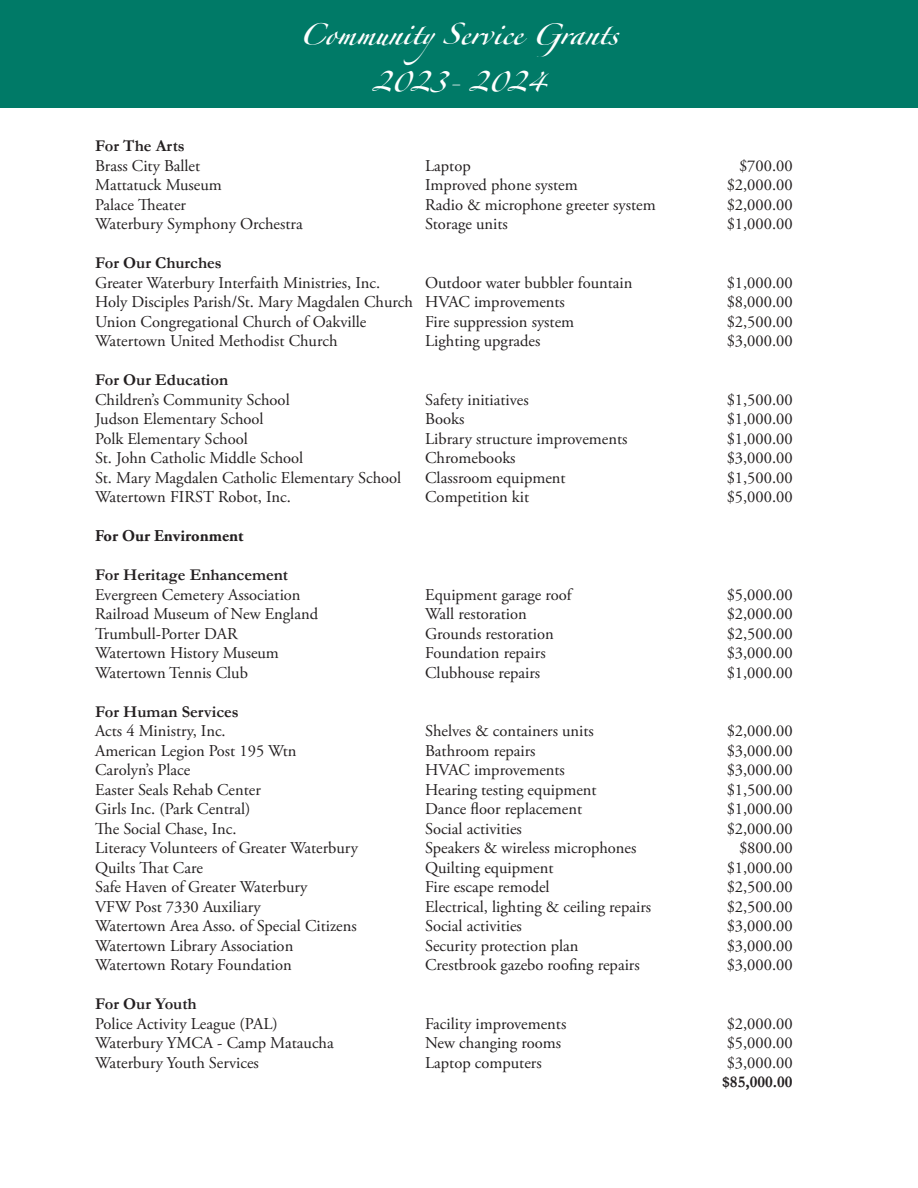
<style>
.page{position:relative;width:918px;height:1188px;background:#fff}
.page>*{position:absolute;margin:0;border:0;box-sizing:border-box;transform-origin:0 0}
.t1{font:48px "Zapfino Forte LT Pro";color:#fff}
.t2{font:45px "Zapfino Forte LT Pro";color:#fff}
.t3{font:16.5px "Adobe Garamond Pro";color:#231f20}
.t4{font:700 16.5px "Garamond";color:#231f20}
.t5{font:700 16.5px "Adobe Garamond Pro";color:#231f20}
</style>
<div class="page">
<div style="left:0;top:0;width:918px;height:108px;background:#007a67"></div>
<h1 class="t1" style="left:300px;top:-1px;width:320px">Community Service Grants</h1>
<h2 class="t2" style="left:372px;top:49px;width:175px">2023- 2024</h2>
<p class="t4" style="left:95px;top:135px;width:91px">For The Arts</p>
<p class="t3" style="left:95px;top:155px;width:107px">Brass City Ballet</p>
<p class="t3" style="left:425px;top:155px;width:47px">Laptop</p>
<p class="t3" style="left:739px;top:155px;width:55px">$700.00</p>
<p class="t3" style="left:95px;top:175px;width:128px">Mattatuck Museum</p>
<p class="t3" style="left:425px;top:175px;width:154px">Improved phone system</p>
<p class="t3" style="left:727px;top:175px;width:67px">$2,000.00</p>
<p class="t3" style="left:95px;top:194px;width:92px">Palace Theater</p>
<p class="t3" style="left:425px;top:194px;width:232px">Radio &amp; microphone greeter system</p>
<p class="t3" style="left:727px;top:194px;width:67px">$2,000.00</p>
<p class="t3" style="left:95px;top:214px;width:209px">Waterbury Symphony Orchestra</p>
<p class="t3" style="left:425px;top:214px;width:84px">Storage units</p>
<p class="t3" style="left:727px;top:214px;width:67px">$1,000.00</p>
<p class="t4" style="left:95px;top:252px;width:128px">For Our Churches</p>
<p class="t3" style="left:95px;top:272px;width:286px">Greater Waterbury Interfaith Ministries, Inc.</p>
<p class="t3" style="left:425px;top:272px;width:209px">Outdoor water bubbler fountain</p>
<p class="t3" style="left:727px;top:272px;width:67px">$1,000.00</p>
<p class="t3" style="left:95px;top:292px;width:471px">Holy Disciples Parish/St. Mary Magdalen Church HVAC improvements</p>
<p class="t3" style="left:727px;top:292px;width:67px">$8,000.00</p>
<p class="t3" style="left:95px;top:311px;width:273px">Union Congregational Church of Oakville</p>
<p class="t3" style="left:425px;top:311px;width:151px">Fire suppression system</p>
<p class="t3" style="left:727px;top:311px;width:67px">$2,500.00</p>
<p class="t3" style="left:95px;top:331px;width:244px">Watertown United Methodist Church</p>
<p class="t3" style="left:425px;top:331px;width:117px">Lighting upgrades</p>
<p class="t3" style="left:727px;top:331px;width:67px">$3,000.00</p>
<p class="t4" style="left:95px;top:369px;width:135px">For Our Education</p>
<p class="t3" style="left:95px;top:389px;width:196px">Children’s Community School</p>
<p class="t3" style="left:425px;top:389px;width:105px">Safety initiatives</p>
<p class="t3" style="left:727px;top:389px;width:67px">$1,500.00</p>
<p class="t3" style="left:95px;top:409px;width:170px">Judson Elementary School</p>
<p class="t3" style="left:425px;top:409px;width:41px">Books</p>
<p class="t3" style="left:727px;top:409px;width:67px">$1,000.00</p>
<p class="t3" style="left:95px;top:428px;width:154px">Polk Elementary School</p>
<p class="t3" style="left:425px;top:428px;width:204px">Library structure improvements</p>
<p class="t3" style="left:727px;top:428px;width:67px">$1,000.00</p>
<p class="t3" style="left:95px;top:448px;width:210px">St. John Catholic Middle School</p>
<p class="t3" style="left:425px;top:448px;width:92px">Chromebooks</p>
<p class="t3" style="left:727px;top:448px;width:67px">$3,000.00</p>
<p class="t3" style="left:95px;top:467px;width:308px">St. Mary Magdalen Catholic Elementary School</p>
<p class="t3" style="left:425px;top:467px;width:142px">Classroom equipment</p>
<p class="t3" style="left:727px;top:467px;width:67px">$1,500.00</p>
<p class="t3" style="left:95px;top:487px;width:197px">Watertown FIRST Robot, Inc.</p>
<p class="t3" style="left:425px;top:487px;width:106px">Competition kit</p>
<p class="t3" style="left:727px;top:487px;width:67px">$5,000.00</p>
<p class="t5" style="left:95px;top:526px;width:150px">For Our Environment</p>
<p class="t4" style="left:95px;top:564px;width:194px">For Heritage Enhancement</p>
<p class="t3" style="left:95px;top:585px;width:207px">Evergreen Cemetery Association</p>
<p class="t3" style="left:425px;top:585px;width:148px">Equipment garage roof</p>
<p class="t3" style="left:727px;top:585px;width:67px">$5,000.00</p>
<p class="t3" style="left:95px;top:604px;width:224px">Railroad Museum of New England</p>
<p class="t3" style="left:425px;top:604px;width:103px">Wall restoration</p>
<p class="t3" style="left:727px;top:604px;width:67px">$2,000.00</p>
<p class="t3" style="left:95px;top:624px;width:144px">Trumbull-Porter DAR</p>
<p class="t3" style="left:425px;top:624px;width:130px">Grounds restoration</p>
<p class="t3" style="left:727px;top:624px;width:67px">$2,500.00</p>
<p class="t3" style="left:95px;top:643px;width:185px">Watertown History Museum</p>
<p class="t3" style="left:425px;top:643px;width:122px">Foundation repairs</p>
<p class="t3" style="left:727px;top:643px;width:67px">$3,000.00</p>
<p class="t3" style="left:95px;top:663px;width:154px">Watertown Tennis Club</p>
<p class="t3" style="left:425px;top:663px;width:117px">Clubhouse repairs</p>
<p class="t3" style="left:727px;top:663px;width:67px">$1,000.00</p>
<p class="t4" style="left:95px;top:700px;width:145px">For Human Services</p>
<p class="t3" style="left:95px;top:721px;width:132px">Acts 4 Ministry, Inc.</p>
<p class="t3" style="left:425px;top:721px;width:170px">Shelves &amp; containers units</p>
<p class="t3" style="left:727px;top:721px;width:67px">$2,000.00</p>
<p class="t3" style="left:95px;top:741px;width:203px">American Legion Post 195 Wtn</p>
<p class="t3" style="left:425px;top:741px;width:112px">Bathroom repairs</p>
<p class="t3" style="left:727px;top:741px;width:67px">$3,000.00</p>
<p class="t3" style="left:95px;top:760px;width:97px">Carolyn’s Place</p>
<p class="t3" style="left:425px;top:760px;width:141px">HVAC improvements</p>
<p class="t3" style="left:727px;top:760px;width:67px">$3,000.00</p>
<p class="t3" style="left:95px;top:780px;width:167px">Easter Seals Rehab Center</p>
<p class="t3" style="left:425px;top:780px;width:173px">Hearing testing equipment</p>
<p class="t3" style="left:727px;top:780px;width:67px">$1,500.00</p>
<p class="t3" style="left:95px;top:799px;width:157px">Girls Inc. (Park Central)</p>
<p class="t3" style="left:425px;top:799px;width:158px">Dance floor replacement</p>
<p class="t3" style="left:727px;top:799px;width:67px">$1,000.00</p>
<p class="t3" style="left:95px;top:819px;width:143px">The Social Chase, Inc.</p>
<p class="t3" style="left:425px;top:819px;width:98px">Social activities</p>
<p class="t3" style="left:727px;top:819px;width:67px">$2,000.00</p>
<p class="t3" style="left:95px;top:838px;width:264px">Literacy Volunteers of Greater Waterbury</p>
<p class="t3" style="left:425px;top:838px;width:213px">Speakers &amp; wireless microphones</p>
<p class="t3" style="left:739px;top:838px;width:55px">$800.00</p>
<p class="t3" style="left:95px;top:858px;width:109px">Quilts That Care</p>
<p class="t3" style="left:425px;top:858px;width:130px">Quilting equipment</p>
<p class="t3" style="left:727px;top:858px;width:67px">$1,000.00</p>
<p class="t3" style="left:95px;top:877px;width:214px">Safe Haven of Greater Waterbury</p>
<p class="t3" style="left:425px;top:877px;width:126px">Fire escape remodel</p>
<p class="t3" style="left:727px;top:877px;width:67px">$2,500.00</p>
<p class="t3" style="left:95px;top:897px;width:167px">VFW Post 7330 Auxiliary</p>
<p class="t3" style="left:425px;top:897px;width:228px">Electrical, lighting &amp; ceiling repairs</p>
<p class="t3" style="left:727px;top:897px;width:67px">$2,500.00</p>
<p class="t3" style="left:95px;top:916px;width:263px">Watertown Area Asso. of Special Citizens</p>
<p class="t3" style="left:425px;top:916px;width:98px">Social activities</p>
<p class="t3" style="left:727px;top:916px;width:67px">$3,000.00</p>
<p class="t3" style="left:95px;top:936px;width:200px">Watertown Library Association</p>
<p class="t3" style="left:425px;top:936px;width:155px">Security protection plan</p>
<p class="t3" style="left:727px;top:936px;width:67px">$3,000.00</p>
<p class="t3" style="left:95px;top:955px;width:198px">Watertown Rotary Foundation</p>
<p class="t3" style="left:425px;top:955px;width:216px">Crestbrook gazebo roofing repairs</p>
<p class="t3" style="left:727px;top:955px;width:67px">$3,000.00</p>
<p class="t4" style="left:95px;top:993px;width:103px">For Our Youth</p>
<p class="t3" style="left:95px;top:1014px;width:184px">Police Activity League (PAL)</p>
<p class="t3" style="left:425px;top:1014px;width:143px">Facility improvements</p>
<p class="t3" style="left:727px;top:1014px;width:67px">$2,000.00</p>
<p class="t3" style="left:95px;top:1033px;width:240px">Waterbury YMCA - Camp Mataucha</p>
<p class="t3" style="left:425px;top:1033px;width:137px">New changing rooms</p>
<p class="t3" style="left:727px;top:1033px;width:67px">$5,000.00</p>
<p class="t3" style="left:95px;top:1053px;width:165px">Waterbury Youth Services</p>
<p class="t3" style="left:425px;top:1053px;width:118px">Laptop computers</p>
<p class="t3" style="left:727px;top:1053px;width:67px">$3,000.00</p>
<p class="t4" style="left:722px;top:1071px;width:72px">$85,000.00</p>
</div>
